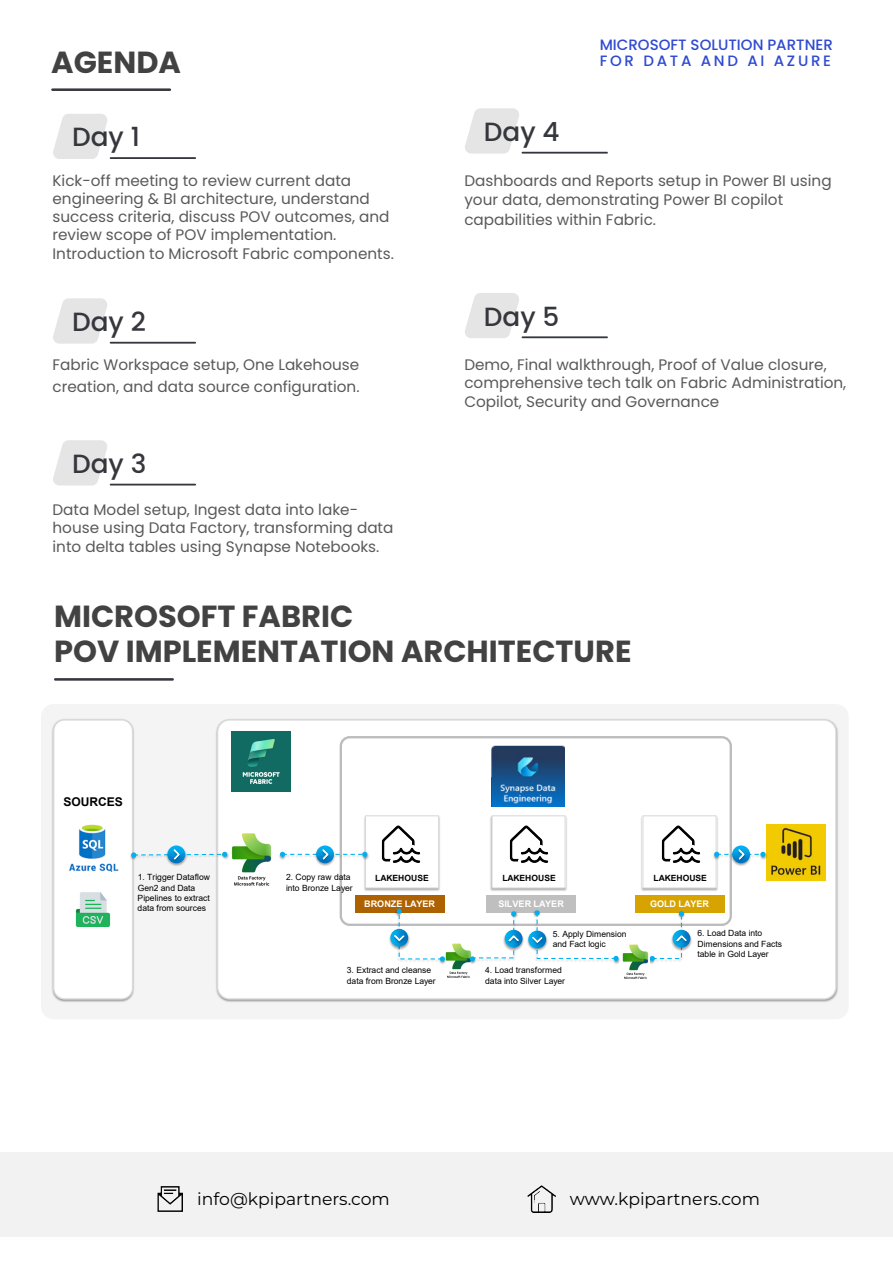
<style>
.page{position:relative;width:893px;height:1263px;background:#fff}
.page>*{position:absolute;margin:0;border:0;box-sizing:border-box;transform-origin:0 0}
.t1{font:700 30.45px/34.5px "Poppins";color:#424242}
.t2{font:500 26.4px "Poppins";color:#36373d}
.t3{font:17.25px "Montserrat";color:#000}
.t4{font:15.3px/18.3px "Poppins";color:#595959}
.t5{font:500 15px/16.5px "Poppins";color:#2f4ad1}
.t6{font:700 12px "Arial";color:#000}
.t7{font:700 9px "Arial";color:#fff}
.t8{font:8.55px/10.4px "Arial";color:#000}
.t9{font:700 8.55px "Arial";color:#000}
</style>
<div class="page">
<div style="left:1px;top:1152px;width:892px;height:85px;background:#f2f2f2"></div>
<svg style="left:53px;top:114px;width:54px;height:45px"></svg>
<hr style="left:110px;top:157px;width:86px;height:2px;background:#36373d">
<svg style="left:53px;top:298px;width:54px;height:46px"></svg>
<hr style="left:110px;top:342px;width:86px;height:2px;background:#36373d">
<svg style="left:53px;top:440px;width:54px;height:45px"></svg>
<hr style="left:110px;top:484px;width:86px;height:1px;background:#36373d">
<hr style="left:51px;top:88px;width:120px;height:3px;background:#36373d">
<svg style="left:465px;top:108px;width:54px;height:46px"></svg>
<hr style="left:522px;top:152px;width:86px;height:2px;background:#36373d">
<svg style="left:465px;top:293px;width:54px;height:45px"></svg>
<hr style="left:522px;top:336px;width:86px;height:2px;background:#36373d">
<div style="left:41px;top:704px;width:808px;height:315px;background:#f4f4f4;border-radius:13px"></div>
<hr style="left:54px;top:678px;width:120px;height:3px;background:#36373d">
<img style="left:216px;top:719px;width:622px;height:283px">
<div style="left:218px;top:720px;width:618px;height:279px;background:#fff"></div>
<div style="left:341px;top:737px;width:390px;height:188px;background:#fff;border-radius:9px"></div>
<div style="left:340px;top:736px;width:392px;height:190px;border:2px solid #bcbcbc;border-radius:9px"></div>
<img style="left:364px;top:816px;width:76px;height:75px">
<div style="left:365px;top:816px;width:74px;height:72px;background:#fff"></div>
<div style="left:365px;top:815px;width:74px;height:73px;border:1px solid #d9d9d9"></div>
<img style="left:490px;top:817px;width:77px;height:74px">
<div style="left:492px;top:816px;width:73px;height:72px;background:#fff"></div>
<div style="left:491px;top:815px;width:75px;height:73px;border:1px solid #d9d9d9"></div>
<img style="left:641px;top:817px;width:77px;height:74px">
<div style="left:643px;top:816px;width:73px;height:72px;background:#fff"></div>
<div style="left:642px;top:815px;width:75px;height:73px;border:1px solid #d9d9d9"></div>
<img style="left:52px;top:719px;width:82px;height:283px">
<div style="left:54px;top:720px;width:79px;height:279px;background:#fff;border-radius:11px"></div>
<div style="left:53px;top:719px;width:80px;height:281px;border:1px solid #d9d9d9;border-radius:11px"></div>
<img style="left:442px;top:943px;width:30px;height:36px">
<img style="left:492px;top:745px;width:73px;height:62px">
<img style="left:69px;top:825px;width:50px;height:47px">
<img style="left:75px;top:892px;width:36px;height:35px">
<div style="left:355px;top:895px;width:89px;height:17px;background:#ae6100"></div>
<div style="left:487px;top:895px;width:89px;height:17px;background:#bfbfbf"></div>
<div style="left:635px;top:895px;width:89px;height:17px;background:#d6a300"></div>
<img style="left:767px;top:825px;width:58px;height:55px">
<img style="left:232px;top:833px;width:39px;height:53px">
<img style="left:232px;top:732px;width:59px;height:59px">
<img style="left:381px;top:825px;width:40px;height:38px">
<img style="left:509px;top:825px;width:40px;height:38px">
<img style="left:661px;top:825px;width:40px;height:38px">
<img style="left:130px;top:850px;width:100px;height:12px">
<img style="left:168px;top:846px;width:17px;height:20px">
<svg style="left:167px;top:845px;width:18px;height:18px"></svg>
<img style="left:171px;top:862px;width:11px;height:2px">
<svg style="left:131px;top:847px;width:96px;height:15px"></svg>
<img style="left:277px;top:850px;width:92px;height:11px">
<img style="left:313px;top:844px;width:24px;height:24px">
<svg style="left:316px;top:845px;width:18px;height:18px"></svg>
<img style="left:320px;top:862px;width:11px;height:2px">
<svg style="left:280px;top:847px;width:87px;height:15px"></svg>
<img style="left:713px;top:850px;width:55px;height:11px">
<img style="left:729px;top:844px;width:24px;height:24px">
<svg style="left:732px;top:845px;width:18px;height:18px"></svg>
<img style="left:736px;top:862px;width:11px;height:2px">
<svg style="left:714px;top:847px;width:51px;height:15px"></svg>
<img style="left:647px;top:912px;width:40px;height:53px">
<img style="left:689px;top:928px;width:4px;height:24px">
<svg style="left:650px;top:911px;width:39px;height:50px"></svg>
<img style="left:467px;top:910px;width:52px;height:56px">
<img style="left:521px;top:928px;width:9px;height:25px">
<svg style="left:505px;top:930px;width:18px;height:18px"></svg>
<svg style="left:470px;top:911px;width:51px;height:50px"></svg>
<img style="left:619px;top:944px;width:30px;height:36px">
<img style="left:394px;top:907px;width:54px;height:59px">
<img style="left:387px;top:927px;width:5px;height:24px">
<svg style="left:390px;top:929px;width:18px;height:18px"></svg>
<svg style="left:392px;top:908px;width:53px;height:53px"></svg>
<img style="left:532px;top:923px;width:89px;height:42px">
<svg style="left:528px;top:931px;width:18px;height:17px"></svg>
<svg style="left:530px;top:910px;width:89px;height:51px"></svg>
<img style="left:528px;top:1185px;width:27px;height:27px">
<img style="left:157px;top:1186px;width:26px;height:25px">
<h1 class="t1" style="left:51px;top:46px;width:131px">AGENDA</h1>
<h2 class="t2" style="left:72px;top:122px;width:69px">Day 1</h2>
<p class="t4" style="left:53px;top:171px;width:343px">Kick-off meeting to review current data engineering &amp; BI architecture, understand success criteria, discuss POV outcomes, and review scope of POV implementation.<br>Introduction to Microsoft Fabric components.</p>
<h2 class="t2" style="left:72px;top:306px;width:75px">Day 2</h2>
<p class="t4" style="left:53px;top:354px;width:309px;line-height:21.9px">Fabric Workspace setup, One Lakehouse creation, and data source configuration.</p>
<h2 class="t2" style="left:72px;top:448px;width:76px">Day 3</h2>
<p class="t4" style="left:53px;top:501px;width:342px">Data Model setup, Ingest data into lake&shy;house using Data Factory, transforming data into delta tables using Synapse Notebooks.</p>
<h2 class="t2" style="left:484px;top:116px;width:77px">Day 4</h2>
<p class="t5" style="left:600px;top:36px;width:235px">MICROSOFT SOLUTION PARTNER<br>FOR DATA AND AI AZURE</p>
<p class="t4" style="left:464px;top:170px;width:369px;line-height:19.8px">Dashboards and Reports setup in Power BI using your data, demonstrating Power BI copilot capabilities within Fabric.</p>
<h2 class="t2" style="left:484px;top:301px;width:77px">Day 5</h2>
<p class="t4" style="left:464px;top:356px;width:383px">Demo, Final walkthrough, Proof of Value closure, comprehensive tech talk on Fabric Administration,<br>Copilot, Security and Governance</p>
<h1 class="t1" style="left:54px;top:599px;width:579px">MICROSOFT FABRIC<br>POV IMPLEMENTATION ARCHITECTURE</h1>
<p class="t6" style="left:63px;top:793px;width:61px">SOURCES</p>
<p class="t8" style="left:138px;top:872px;width:74px">1. Trigger Dataflow<br>Gen2 and Data<br>Pipelines to extract data from sources</p>
<p class="t8" style="left:286px;top:872px;width:68px">2. Copy raw data into Bronze Layer</p>
<p class="t9" style="left:375px;top:872px;width:55px">LAKEHOUSE</p>
<p class="t9" style="left:502px;top:872px;width:55px">LAKEHOUSE</p>
<p class="t9" style="left:653px;top:872px;width:55px">LAKEHOUSE</p>
<p class="t7" style="left:364px;top:897px;width:73px">BRONZE LAYER</p>
<p class="t7" style="left:498px;top:897px;width:67px">SILVER LAYER</p>
<p class="t7" style="left:650px;top:897px;width:60px">GOLD LAYER</p>
<p class="t8" style="left:553px;top:929px;width:75px">5. Apply Dimension and Fact logic</p>
<p class="t8" style="left:697px;top:928px;width:86px">6. Load Data into<br>Dimensions and Facts table in Gold Layer</p>
<p class="t8" style="left:347px;top:965px;width:90px">3. Extract and cleanse data from Bronze Layer</p>
<p class="t8" style="left:485px;top:965px;width:81px">4. Load transformed data into Silver Layer</p>
<p class="t3" style="left:197px;top:1187px;width:194px">info@kpipartners.com</p>
<p class="t3" style="left:570px;top:1187px;width:192px">www.kpipartners.com</p>
</div>
